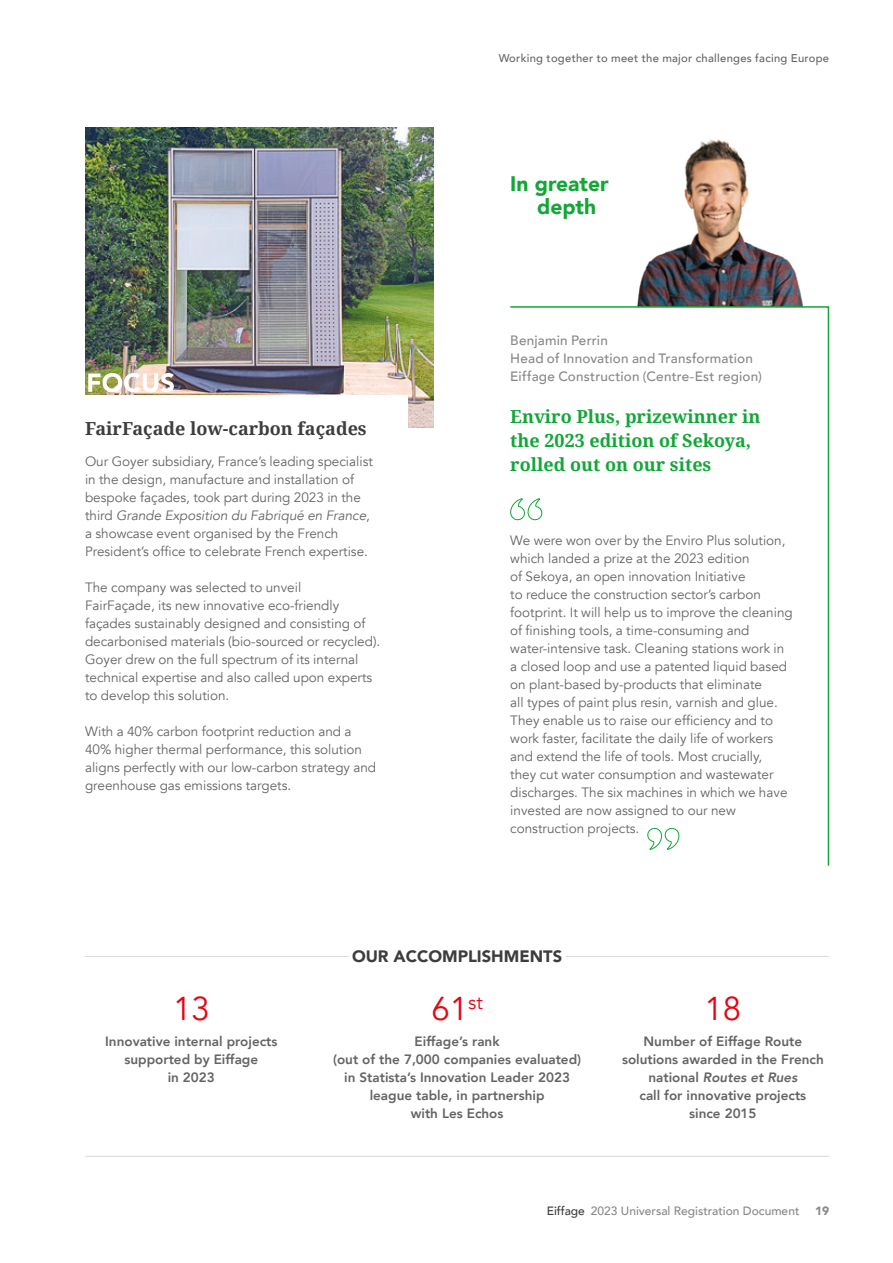
<style>
.page{position:relative;width:893px;height:1263px;background:#fff}
.page>*{position:absolute;margin:0;border:0;box-sizing:border-box;transform-origin:0 0}
.t1{font:33px "Avenir";color:#e30614}
.t2{font:900 21px/22.5px "Avenir";color:#13a638}
.t3{font:700 18px/24px "Droid Serif";color:#13a638}
.t4{font:700 18px "Droid Serif";color:#3d3d3c}
.t5{font:900 16.5px "Avenir";color:#3d3d3c}
.t6{font:13.5px/18px "Avenir";color:#646463}
.t7{font:800 13.5px/18px "Avenir";color:#646463;text-align:center}
.t8{font:500 13.5px/18px "Avenir";letter-spacing:.015em;color:#878787}
.t9{font:500 12px "Avenir";color:#878787}
.t10{font:900 12px "Avenir";color:#878787}
.t11{font:500 11.25px "Avenir";letter-spacing:.025em;color:#646463}
.s1{font-style:italic}
.s2{color:#3d3d3c}
</style>
<div class="page">
<hr style="left:85px;top:956px;width:744px;height:1px;background:#dadada">
<div style="left:349px;top:946px;width:217px;height:16px;background:#fff"></div>
<hr style="left:85px;top:1156px;width:744px;height:1px;background:#dadada">
<img style="left:637px;top:139px;width:166px;height:166px">
<img style="left:85px;top:128px;width:349px;height:299px">
<div style="left:60px;top:395px;width:348px;height:463px;background:#fff"></div>
<svg style="left:88px;top:373px;width:86px;height:19px"></svg>
<svg style="left:510px;top:305px;width:320px;height:561px"></svg>
<svg style="left:510px;top:498px;width:32px;height:23px"></svg>
<svg style="left:647px;top:827px;width:34px;height:23px"></svg>
<p class="t11" style="left:499px;top:49px;width:332px">Working together to meet the major challenges facing Europe</p>
<h2 class="t2" style="left:537px;top:172px;width:73px;text-indent:-27px">In greater depth</h2>
<h3 class="t4" style="left:85px;top:416px;width:283px">FairFaçade low-carbon façades</h3>
<p class="t6" style="left:85px;top:452px;width:289px">Our Goyer subsidiary, France’s leading specialist in the design, manufacture and installation of bespoke façades, took part during 2023 in the third <span class="s1">Grande Exposition du Fabriqué en France</span>, a showcase event organised by the French President’s office to celebrate French expertise.</p>
<p class="t6" style="left:85px;top:578px;width:297px">The company was selected to unveil<br>FairFaçade, its new innovative eco-friendly façades sustainably designed and consisting of decarbonised materials (bio-sourced or recycled).<br>Goyer drew on the full spectrum of its internal technical expertise and also called upon experts to develop this solution.</p>
<p class="t6" style="left:85px;top:722px;width:293px">With a 40% carbon footprint reduction and a 40% higher thermal performance, this solution aligns perfectly with our low-carbon strategy and greenhouse gas emissions targets.</p>
<p class="t8" style="left:510px;top:331px;width:253px">Benjamin Perrin<br>Head of Innovation and Transformation<br>Eiffage Construction (Centre-Est region)</p>
<h3 class="t3" style="left:510px;top:404px;width:252px">Enviro Plus, prizewinner in the 2023 edition of Sekoya, rolled out on our sites</h3>
<p class="t6" style="left:510px;top:531px;width:284px">We were won over by the Enviro Plus solution, which landed a prize at the 2023 edition<br>of Sekoya, an open innovation Initiative<br>to reduce the construction sector’s carbon footprint. It will help us to improve the cleaning of finishing tools, a time-consuming and water‑intensive task. Cleaning stations work in a closed loop and use a patented liquid based on plant-based by-products that eliminate<br>all types of paint plus resin, varnish and glue.<br>They enable us to raise our efficiency and to work faster, facilitate the daily life of workers and extend the life of tools. Most crucially,<br>they cut water consumption and wastewater discharges. The six machines in which we have invested are now assigned to our new construction projects.</p>
<h1 class="t1" style="left:173px;top:988px;width:38px">13</h1>
<p class="t7" style="left:105px;top:1032px;width:174px">Innovative internal projects supported by Eiffage<br>in 2023</p>
<p class="t5" style="left:352px;top:942px;width:212px">OUR ACCOMPLISHMENTS</p>
<h1 class="t1" style="left:431px;top:988px;width:53px">61<sup>st</sup></h1>
<p class="t7" style="left:333px;top:1032px;width:250px">Eiffage’s rank<br>(out of the 7,000 companies evaluated) in Statista’s Innovation Leader 2023 league table, in partnership<br>with Les Echos</p>
<h1 class="t1" style="left:704px;top:988px;width:38px">18</h1>
<p class="t7" style="left:622px;top:1032px;width:203px">Number of Eiffage Route solutions awarded in the French national <span class="s1">Routes et Rues<br></span>call for innovative projects<br>since 2015</p>
<p class="t9" style="left:547px;top:1201px;width:254px"><span class="s2">Eiffage</span> 2023 Universal Registration Document</p>
<p class="t10" style="left:815px;top:1201px;width:16px">19</p>
</div>
